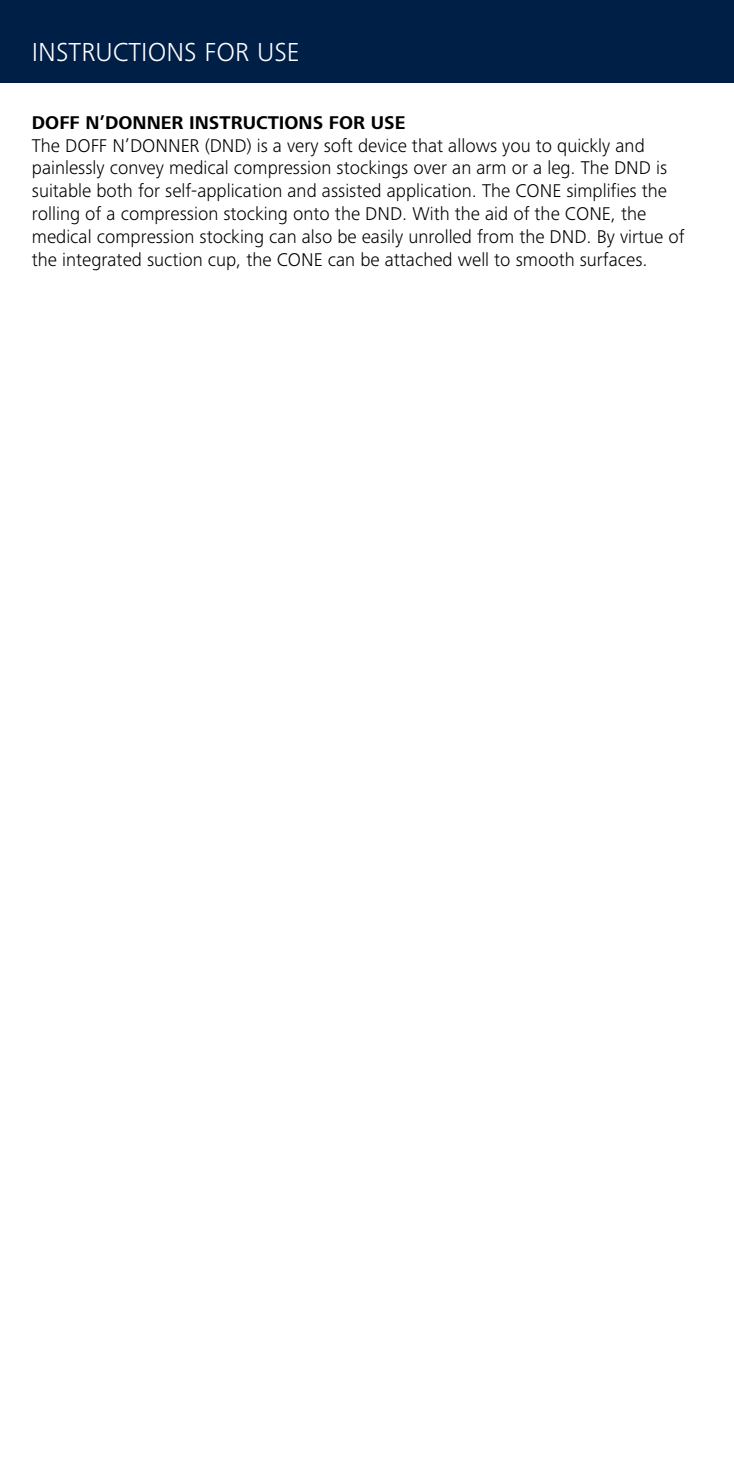
<style>
.page{position:relative;width:734px;height:1467px;background:#fff}
.page>*{position:absolute;margin:0;border:0;box-sizing:border-box;transform-origin:0 0}
.t1{font:300 27px "Frutiger Next LTW1 G";color:#fff}
.t2{font:300 19.12px/22.9px "Frutiger Next LTW1 G";color:#000}
.t3{font:700 19.12px "Frutiger Next LTW1 G";color:#000}
</style>
<div class="page">
<div style="left:0;top:0;width:733px;height:83px;background:#001f47"></div>
<h1 class="t1" style="left:32px;top:36px;width:269px">INSTRUCTIONS FOR USE</h1>
<p class="t3" style="left:32px;top:111px;width:375px">DOFF N’DONNER INSTRUCTIONS FOR USE</p>
<p class="t2" style="left:32px;top:134px;width:654px">The DOFF N’DONNER (DND) is a very soft device that allows you to quickly and painlessly convey medical compression stockings over an arm or a leg. The DND is suitable both for self-application and assisted application. The CONE simplifies the rolling of a compression stocking onto the DND. With the aid of the CONE, the medical compression stocking can also be easily unrolled from the DND. By virtue of the integrated suction cup, the CONE can be attached well to smooth surfaces.</p>
</div>
